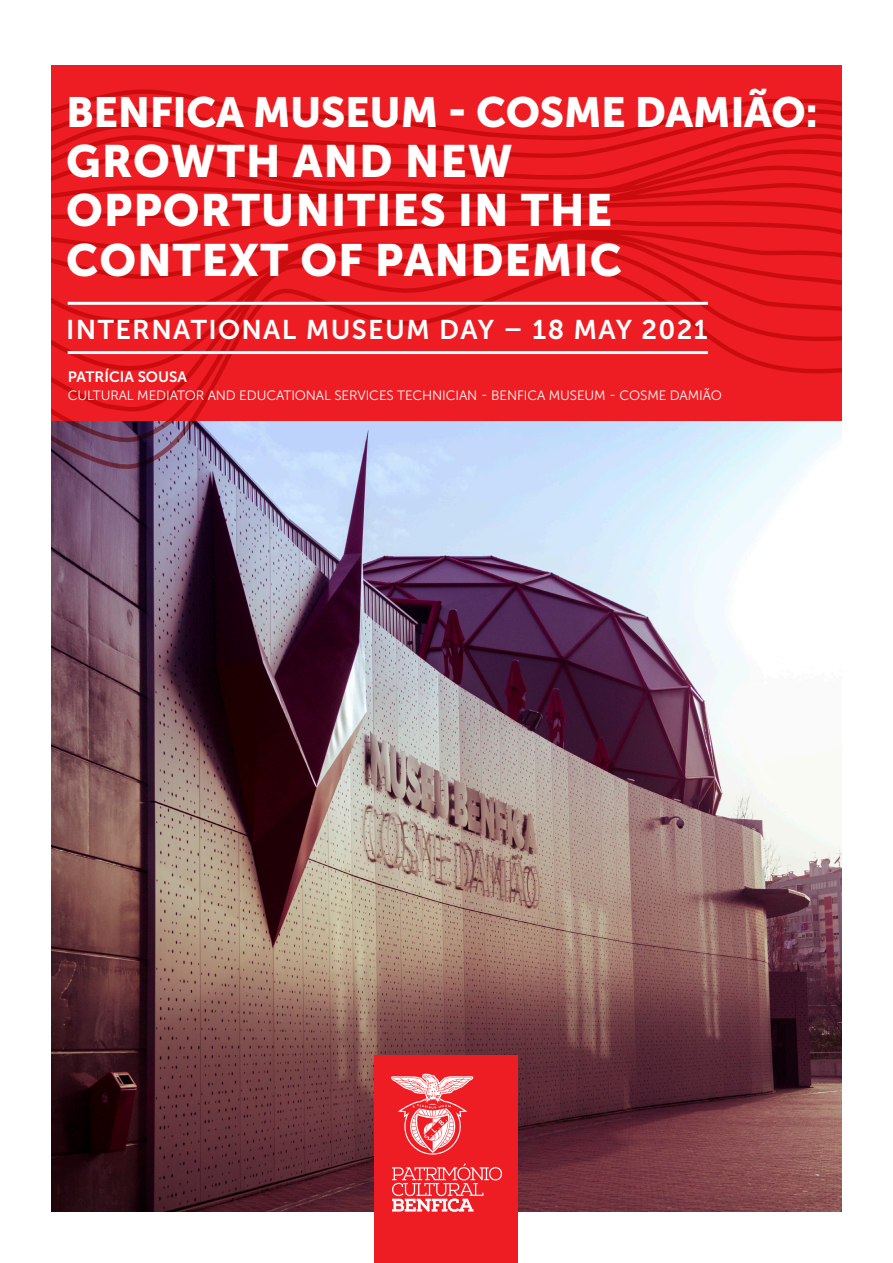
<style>
.page{position:relative;width:893px;height:1263px;background:#fff}
.page>*{position:absolute;margin:0;border:0;box-sizing:border-box;transform-origin:0 0}
.t1{font:45px/49.5px "Museo Sans 900";letter-spacing:.02em;color:#fff}
.t2{font:42px "Museo Sans 900";letter-spacing:-.01em;color:#fff}
.t3{font:27px "Museo Sans 700";letter-spacing:.05em;color:#fff}
.t4{font:15px "Museo Sans 700";color:#fff}
.t5{font:13.5px "Museo Sans 300";letter-spacing:-.01em;color:#fff}
</style>
<div class="page">
<img style="left:51px;top:470px;width:791px;height:742px">
<div style="left:51px;top:66px;width:791px;height:355px;background:#ee1d23"></div>
<svg style="left:51px;top:89px;width:791px;height:381px"></svg>
<div style="left:375px;top:1055px;width:143px;height:208px;background:#ee1d23"></div>
<svg style="left:392px;top:1163px;width:110px;height:49px"></svg>
<svg style="left:391px;top:1073px;width:83px;height:82px"></svg>
<hr style="left:68px;top:351px;width:640px;height:3px;background:#fff">
<hr style="left:68px;top:302px;width:640px;height:3px;background:#fff">
<p class="t2" style="left:66px;top:88px;width:753px">BENFICA MUSEUM - COSME DAMIÃO:</p>
<p class="t1" style="left:66px;top:136px;width:557px">GROWTH AND NEW<br>OPPORTUNITIES IN THE<br>CONTEXT OF PANDEMIC</p>
<p class="t3" style="left:66px;top:314px;width:643px">INTERNATIONAL MUSEUM DAY – 18 MAY 2021</p>
<p class="t4" style="left:68px;top:368px;width:121px">PATRÍCIA SOUSA</p>
<p class="t5" style="left:68px;top:388px;width:656px">CULTURAL MEDIATOR AND EDUCATIONAL SERVICES TECHNICIAN - BENFICA MUSEUM - COSME DAMIÃO</p>
</div>
